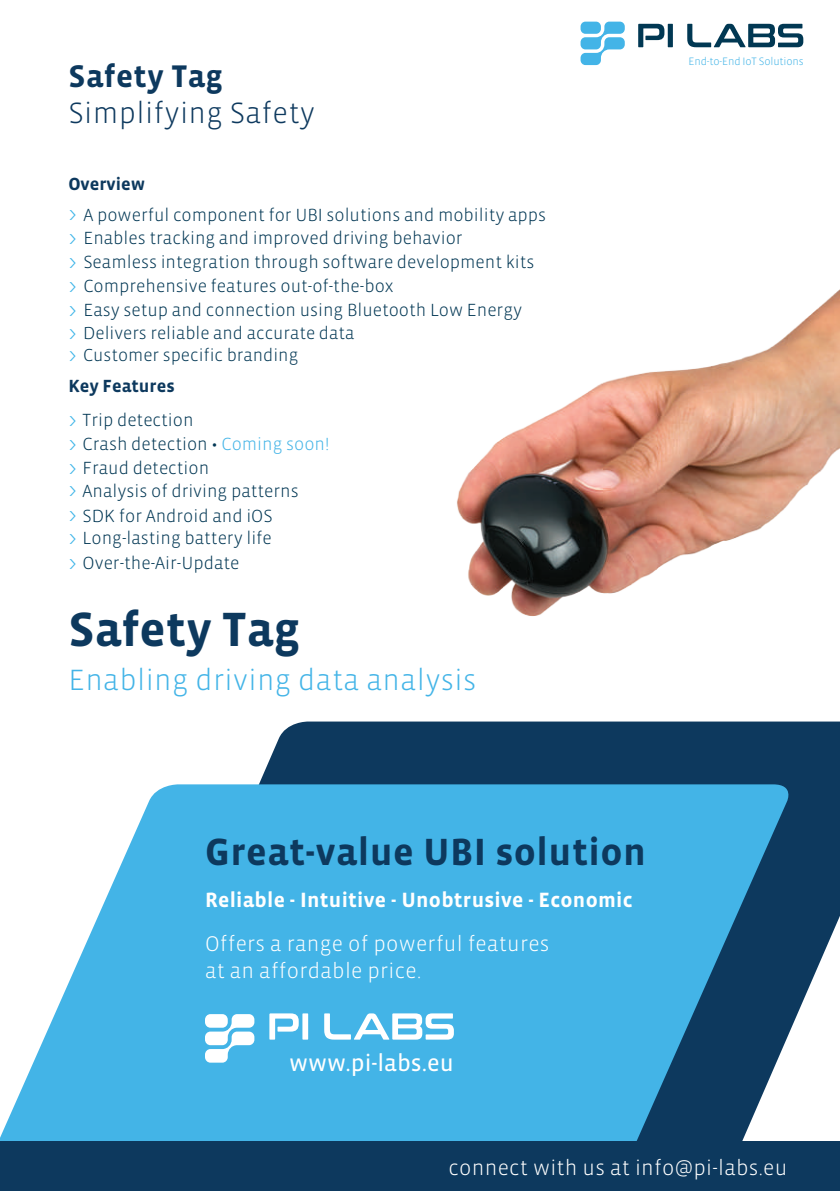
<style>
.page{position:relative;width:840px;height:1191px;background:#fff}
.page>*{position:absolute;margin:0;border:0;box-sizing:border-box;transform-origin:0 0}
.t1{font:700 49.2px "Vista Sans";color:#0d395e}
.t2{font:700 38.8px "Vista Sans";letter-spacing:.015em;color:#0d395e}
.t3{font:700 32px "Vista Sans";letter-spacing:.015em;color:#0d395e}
.t4{font:300 30px "Vista Sans";letter-spacing:.015em;color:#43b4e7}
.t5{font:300 30px "Vista Sans";letter-spacing:.015em;color:#0d395e}
.t6{font:24px "Vista Sans Reg";color:#fff}
.t7{font:300 21.8px/26px "Vista Sans";letter-spacing:.015em;color:#fff}
.t8{font:700 21.2px "Vista Sans";letter-spacing:.015em;color:#fff}
.t9{font:300 18px/23.8px "Vista Sans";color:#023754}
.t10{font:700 18px "Vista Sans";color:#0d395e}
.t11{font:300 17.8px "Vista Sans";color:#023754}
.t12{font:300 11px "Vista Sans";letter-spacing:-.015em;color:#43b4e7}
.s1{font-size:22px;color:#3fb5e8}
.s2{font-size:21.8px;color:#3fb5e8}
.s3{color:#43b4e7}
</style>
<div class="page">
<svg style="left:259px;top:721px;width:580px;height:301px;background:#1f476a"></svg>
<svg style="left:0;top:784px;width:794px;height:357px;background:#53b1de"></svg>
<div style="left:0;top:1141px;width:839px;height:50px;background:#0d395e"></div>
<svg style="left:638px;top:24px;width:164px;height:23px"></svg>
<svg style="left:580px;top:22px;width:44px;height:43px"></svg>
<img style="left:457px;top:290px;width:382px;height:326px">
<svg style="left:269px;top:1013px;width:184px;height:26px"></svg>
<svg style="left:205px;top:1014px;width:49px;height:48px"></svg>
<h3 class="t3" style="left:68px;top:60px;width:156px">Safety Tag</h3>
<h3 class="t5" style="left:68px;top:98px;width:248px">Simplifying Safety</h3>
<p class="t10" style="left:68px;top:175px;width:78px">Overview</p>
<p class="t9" style="left:68px;top:203px;width:479px"><span class="s1">&gt;</span> A powerful component for UBI solutions and mobility apps <span class="s1">&gt;</span> Enables tracking and improved driving behavior<br><span class="s1">&gt;</span> Seamless integration through software development kits <span class="s1">&gt;</span> Comprehensive features out-of-the-box<br><span class="s1">&gt;</span> Easy setup and connection using Bluetooth Low Energy</p>
<p class="t11" style="left:68px;top:323px;width:287px"><span class="s2">&gt;</span> Delivers reliable and accurate data</p>
<p class="t11" style="left:68px;top:345px;width:231px"><span class="s2">&gt;</span> Customer specific branding</p>
<p class="t10" style="left:68px;top:377px;width:108px">Key Features</p>
<p class="t9" style="left:68px;top:408px;width:127px"><span class="s1">&gt;</span> Trip detection</p>
<p class="t9" style="left:68px;top:456px;width:232px"><span class="s1">&gt;</span> Fraud detection<br><span class="s1">&gt;</span> Analysis of driving patterns</p>
<p class="t9" style="left:68px;top:432px;width:262px"><span class="s1">&gt;</span> Crash detection • <span class="s3">Coming soon!</span></p>
<p class="t9" style="left:68px;top:504px;width:206px"><span class="s1">&gt;</span> SDK for Android and iOS</p>
<p class="t9" style="left:68px;top:526px;width:205px"><span class="s1">&gt;</span> Long-lasting battery life</p>
<p class="t9" style="left:68px;top:551px;width:172px"><span class="s1">&gt;</span> Over-the-Air-Update</p>
<h1 class="t1" style="left:68px;top:604px;width:232px">Safety Tag</h1>
<h3 class="t4" style="left:68px;top:664px;width:409px">Enabling driving data analysis</h3>
<p class="t12" style="left:688px;top:56px;width:116px">End-to-End IoT Solutions</p>
<h2 class="t2" style="left:205px;top:832px;width:442px">Great-value UBI solution</h2>
<p class="t8" style="left:205px;top:889px;width:429px">Reliable - Intuitive - Unobtrusive - Economic</p>
<p class="t7" style="left:205px;top:931px;width:346px">Offers a range of powerful features at an affordable price.</p>
<h3 class="t6" style="left:289px;top:1051px;width:166px">www.pi-labs.eu</h3>
<p class="t7" style="left:448px;top:1154px;width:340px">connect with us at info@pi-labs.eu</p>
</div>
